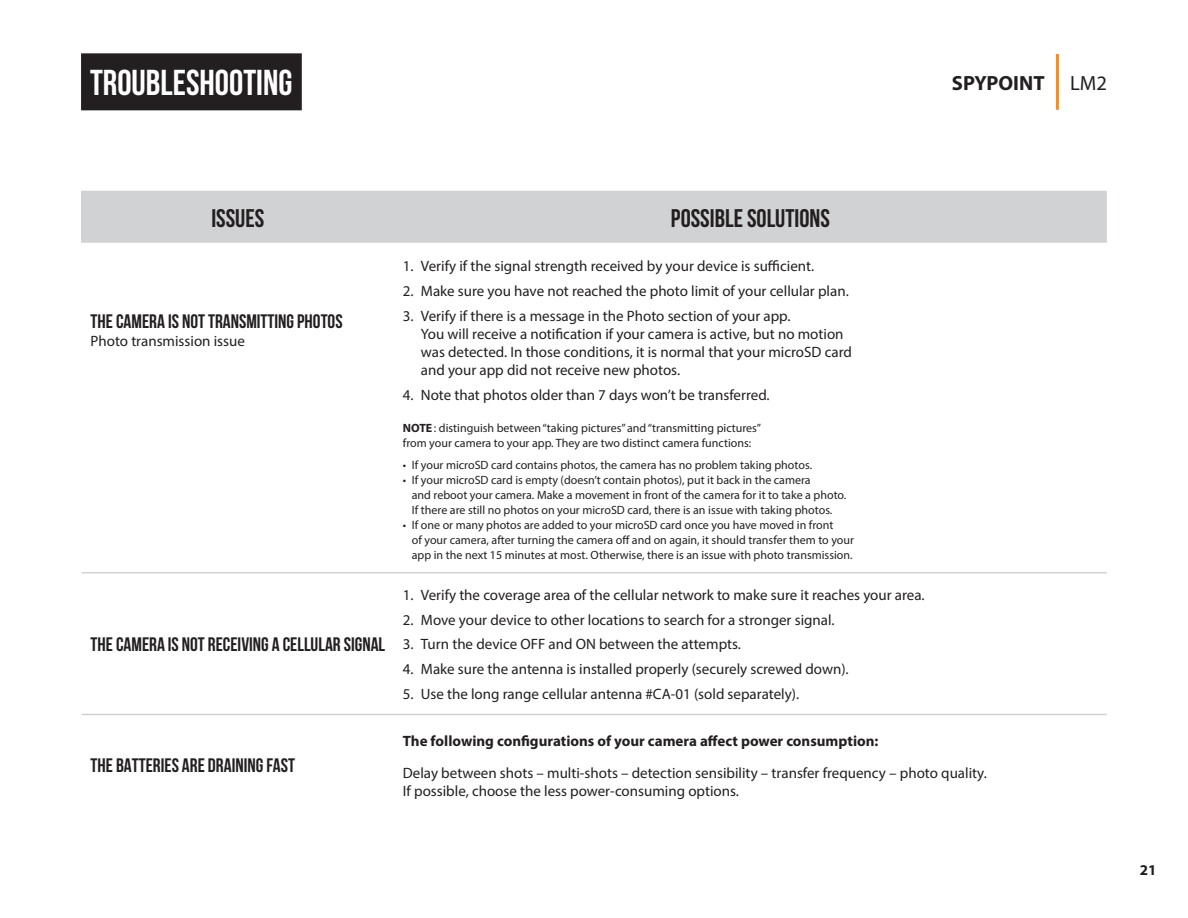
<style>
.page{position:relative;width:1188px;height:918px;background:#fff}
.page>*{position:absolute;margin:0;border:0;box-sizing:border-box;transform-origin:0 0}
.TABLE_DES_MATIÈRES{font:700 36px "Bebas Neue";color:#fff}
.TITRE_CENTRÉ{font:700 25.5px "Bebas Neue";color:#231f20}
.t1{font:700 20.55px "Myriad Pro";color:#231f20}
.SOUS-TITRE{font:700 19.5px "Bebas Neue";color:#231f20}
.SOUS-TITRE_TABLEAU{font:700 19.5px "Bebas Neue";color:#231f20}
.TEXTE_COURANT{font:15px/18px "Myriad Pro";color:#231f20}
.TEXTE_COURANT-2{font:700 15px "Myriad Pro";color:#231f20}
.NOTES{font:12px/15px "Myriad Pro";color:#231f20}
.s1{font-weight:400}
.s2{font-weight:700}
</style>
<div class="page">
<hr style="left:1056px;top:54px;width:3px;height:56px;background:#f68e1e">
<div style="left:82px;top:194px;width:1025px;height:47px;background:#d1d2d4"></div>
<hr style="left:81px;top:191px;width:313px;height:3px;background:#d1d2d4">
<hr style="left:394px;top:191px;width:713px;height:3px;background:#d1d2d4">
<hr style="left:394px;top:714px;width:713px;height:1px;background:#d1d2d4">
<hr style="left:81px;top:194px;width:1px;height:47px;background:#d1d2d4">
<hr style="left:394px;top:241px;width:713px;height:2px;background:#d1d2d4">
<hr style="left:82px;top:714px;width:312px;height:1px;background:#d1d2d4">
<hr style="left:82px;top:572px;width:312px;height:2px;background:#d1d2d4">
<hr style="left:394px;top:572px;width:713px;height:2px;background:#d1d2d4">
<hr style="left:81px;top:241px;width:313px;height:2px;background:#d1d2d4">
<div style="left:81px;top:53px;width:221px;height:57px;background:#231f20"></div>
<p class="TABLE_DES_MATIÈRES" style="left:90px;top:63px;width:204px">TROUBLESHOOTING</p>
<h3 class="t1" style="left:952px;top:69px;width:157px">SPYPOINT <span class="s1">LM2</span></h3>
<p class="TITRE_CENTRÉ" style="left:211px;top:204px;width:54px">ISSUES</p>
<p class="TITRE_CENTRÉ" style="left:671px;top:204px;width:160px">POSSIBLE SOLUTIONS</p>
<p class="SOUS-TITRE_TABLEAU" style="left:91px;top:311px;width:254px">THE CAMERA IS NOT TRANSMITTING PHOTOS</p>
<p class="TEXTE_COURANT" style="left:91px;top:332px;width:156px">Photo transmission issue</p>
<p class="SOUS-TITRE" style="left:91px;top:634px;width:296px">THE CAMERA IS NOT RECEIVING A CELLULAR SIGNAL</p>
<p class="SOUS-TITRE" style="left:91px;top:755px;width:206px">THE BATTERIES ARE DRAINING FAST</p>
<p class="TEXTE_COURANT" style="left:403px;top:257px;width:413px">1. Verify if the signal strength received by your device is sufficient.</p>
<p class="TEXTE_COURANT" style="left:403px;top:282px;width:447px">2. Make sure you have not reached the photo limit of your cellular plan.</p>
<p class="TEXTE_COURANT" style="left:421px;top:306px;width:433px;text-indent:-18px">3. Verify if there is a message in the Photo section of your app.<br>You will receive a notification if your camera is active, but no motion was detected. In those conditions, it is normal that your microSD card and your app did not receive new photos.</p>
<p class="TEXTE_COURANT" style="left:403px;top:385px;width:368px">4. Note that photos older than 7 days won’t be transferred.</p>
<p class="NOTES" style="left:403px;top:420px;width:360px"><span class="s2">NOTE</span>: distinguish between “taking pictures” and “transmitting pictures” from your camera to your app. They are two distinct camera functions:</p>
<p class="NOTES" style="left:403px;top:457px;width:411px">• If your microSD card contains photos, the camera has no problem taking photos.</p>
<p class="NOTES" style="left:412px;top:472px;width:436px;text-indent:-9px">• If your microSD card is empty (doesn’t contain photos), put it back in the camera<br>and reboot your camera. Make a movement in front of the camera for it to take a photo.<br>If there are still no photos on your microSD card, there is an issue with taking photos.</p>
<p class="NOTES" style="left:412px;top:517px;width:444px;text-indent:-9px">• If one or many photos are added to your microSD card once you have moved in front<br>of your camera, after turning the camera off and on again, it should transfer them to your app in the next 15 minutes at most. Otherwise, there is an issue with photo transmission.</p>
<p class="TEXTE_COURANT" style="left:403px;top:585px;width:523px">1. Verify the coverage area of the cellular network to make sure it reaches your area.</p>
<p class="TEXTE_COURANT" style="left:403px;top:610px;width:433px">2. Move your device to other locations to search for a stronger signal.</p>
<p class="TEXTE_COURANT" style="left:403px;top:635px;width:340px">3. Turn the device OFF and ON between the attempts.</p>
<p class="TEXTE_COURANT" style="left:403px;top:660px;width:447px">4. Make sure the antenna is installed properly (securely screwed down).</p>
<p class="TEXTE_COURANT" style="left:403px;top:684px;width:398px">5. Use the long range cellular antenna #CA-01 (sold separately).</p>
<p class="TEXTE_COURANT-2" style="left:403px;top:731px;width:477px">The following configurations of your camera affect power consumption:</p>
<p class="TEXTE_COURANT" style="left:403px;top:763px;width:586px">Delay between shots – multi-shots – detection sensibility – transfer frequency – photo quality.<br>If possible, choose the less power-consuming options.</p>
<p class="TEXTE_COURANT-2" style="left:1140px;top:860px;width:18px">21</p>
</div>
